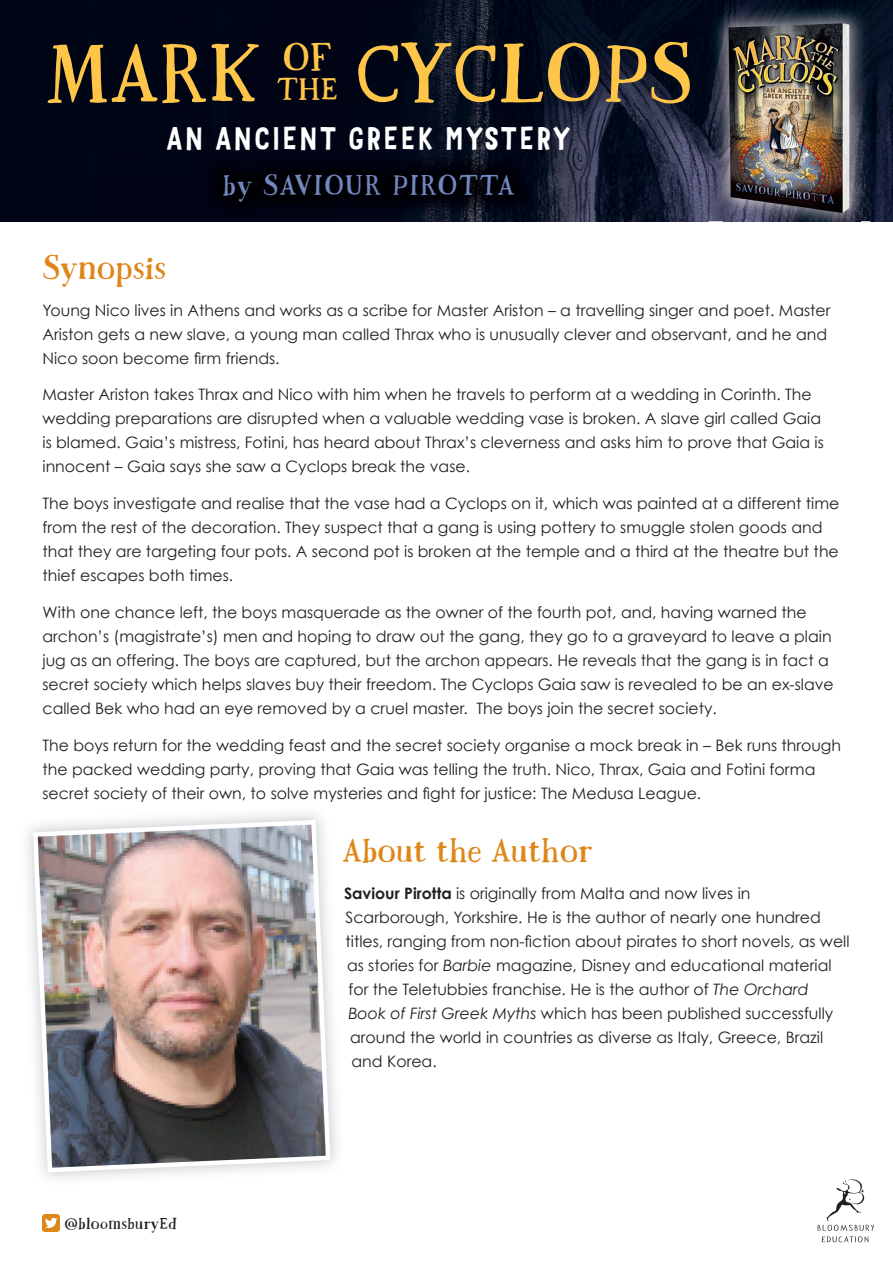
<style>
.page{position:relative;width:893px;height:1263px;background:#fff}
.page>*{position:absolute;margin:0;border:0;box-sizing:border-box;transform-origin:0 0}
.t1{font:78.9px "Mrs Ant";color:#fec548}
.t2{font:31.5px "Mrs Ant";color:#df8619}
.t3{font:30.75px "Mr Dodo";letter-spacing:.04em;color:#fff}
.t4{font:29.85px "Mrs Ant";color:#fec548}
.t5{font:27px "Mrs Ant";letter-spacing:.05em;color:#7187be}
.t6{font:15.75px/24px "Century Gothic";color:#231f20}
.t7{font:15px "Mrs Ant";letter-spacing:.02em;color:#231f20}
.s1{font-weight:700}
.s2{font-style:italic}
</style>
<div class="page">
<div style="left:0;top:0;width:893px;height:221px;background:#000516"></div>
<img style="left:412px;top:0;width:317px;height:177px">
<img style="left:732px;top:0;width:161px;height:43px">
<img style="left:870px;top:43px;width:23px;height:178px">
<img style="left:536px;top:177px;width:173px;height:44px">
<img style="left:709px;top:3px;width:161px;height:219px">
<img style="left:723px;top:13px;width:138px;height:209px">
<img style="left:201px;top:151px;width:335px;height:71px">
<img style="left:817px;top:1179px;width:57px;height:64px">
<img style="left:43px;top:1215px;width:17px;height:17px">
<img style="left:31px;top:817px;width:302px;height:358px">
<h1 class="t1" style="left:44px;top:20px;width:650px">MARK <sup>OF</sup> CYCLOPS</h1>
<h3 class="t4" style="left:277px;top:69px;width:62px">THE</h3>
<h3 class="t3" style="left:166px;top:119px;width:407px">AN ANCIENT GREEK MYSTERY</h3>
<h3 class="t5" style="left:222px;top:166px;width:293px">by SAVIOUR PIROTTA</h3>
<h2 class="t2" style="left:43px;top:246px;width:125px">Synopsis</h2>
<p class="t6" style="left:43px;top:298px;width:789px">Young Nico lives in Athens and works as a scribe for Master Ariston – a travelling singer and poet. Master<br>Ariston gets a new slave, a young man called Thrax who is unusually clever and observant, and he and<br>Nico soon become firm friends.</p>
<p class="t6" style="left:43px;top:382px;width:783px">Master Ariston takes Thrax and Nico with him when he travels to perform at a wedding in Corinth. The wedding preparations are disrupted when a valuable wedding vase is broken. A slave girl called Gaia is blamed. Gaia’s mistress, Fotini, has heard about Thrax’s cleverness and asks him to prove that Gaia is innocent – Gaia says she saw a Cyclops break the vase.</p>
<p class="t6" style="left:43px;top:491px;width:798px">The boys investigate and realise that the vase had a Cyclops on it, which was painted at a different time from the rest of the decoration. They suspect that a gang is using pottery to smuggle stolen goods and that they are targeting four pots. A second pot is broken at the temple and a third at the theatre but the thief escapes both times.</p>
<p class="t6" style="left:43px;top:600px;width:793px">With one chance left, the boys masquerade as the owner of the fourth pot, and, having warned the archon’s (magistrate’s) men and hoping to draw out the gang, they go to a graveyard to leave a plain jug as an offering. The boys are captured, but the archon appears. He reveals that the gang is in fact a secret society which helps slaves buy their freedom. The Cyclops Gaia saw is revealed to be an ex-slave called Bek who had an eye removed by a cruel master. The boys join the secret society.</p>
<p class="t6" style="left:43px;top:733px;width:800px">The boys return for the wedding feast and the secret society organise a mock break in – Bek runs through the packed wedding party, proving that Gaia was telling the truth. Nico, Thrax, Gaia and Fotini forma secret society of their own, to solve mysteries and fight for justice: The Medusa League.</p>
<h2 class="t2" style="left:343px;top:829px;width:252px">About the Author</h2>
<p class="t6" style="left:344px;top:881px;width:408px"><span class="s1">Saviour Pirotta</span> is originally from Malta and now lives in</p>
<p class="t6" style="left:346px;top:905px;width:477px">Scarborough, Yorkshire. He is the author of nearly one hundred</p>
<p class="t6" style="left:346px;top:929px;width:505px">titles, ranging from non-fiction about pirates to short novels, as well</p>
<p class="t6" style="left:347px;top:953px;width:486px">as stories for <span class="s2">Barbie</span> magazine, Disney and educational material</p>
<p class="t6" style="left:349px;top:977px;width:462px">for the Teletubbies franchise. He is the author of <span class="s2">The Orchard</span></p>
<p class="t6" style="left:349px;top:1001px;width:486px"><span class="s2">Book of First Greek Myths</span> which has been published successfully</p>
<p class="t6" style="left:350px;top:1025px;width:475px">around the world in countries as diverse as Italy, Greece, Brazil</p>
<p class="t6" style="left:352px;top:1049px;width:87px">and Korea.</p>
<p class="t7" style="left:65px;top:1213px;width:114px">@bloomsburyEd</p>
</div>
